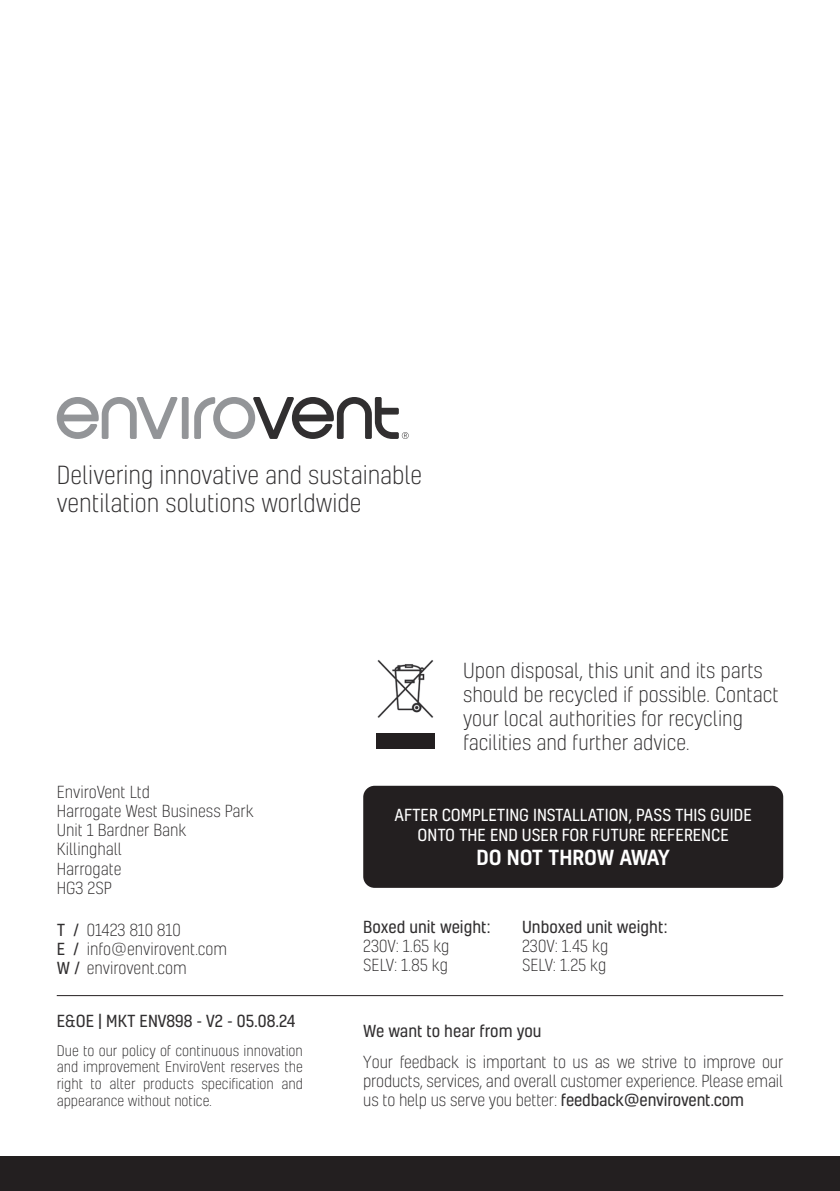
<style>
.page{position:relative;width:840px;height:1191px;background:#fff}
.page>*{position:absolute;margin:0;border:0;box-sizing:border-box;transform-origin:0 0}
.t1{font:300 24px/28.8px "Kelson";color:#312f30}
.t2{font:300 20px/24px "Kelson";color:#312f30}
.t3{font:500 20px "Kelson";letter-spacing:-.01em;color:#fff}
.t4{font:300 16px/19.2px "Kelson";color:#312f30}
.t5{font:16px "Kelson";color:#312f30}
.t6{font:16px/19.2px "Kelson";color:#fff;text-align:center}
.t7{font:300 14px/16.8px "Kelson";color:#312f30;text-align:justify}
.s1{font-weight:400}
</style>
<div class="page">
<div style="left:0;top:1157px;width:839px;height:34px;background:#231f20"></div>
<svg style="left:57px;top:397px;width:351px;height:42px"></svg>
<div style="left:363px;top:785px;width:419px;height:103px;background:#231f20;border-radius:11px"></div>
<hr style="left:57px;top:995px;width:725px;height:1px;background:#231f20">
<img style="left:377px;top:660px;width:57px;height:58px">
<div style="left:376px;top:733px;width:58px;height:15px;background:#231f20"></div>
<h1 class="t1" style="left:57px;top:460px;width:367px">Delivering innovative and sustainable ventilation solutions worldwide</h1>
<p class="t2" style="left:463px;top:657px;width:317px">Upon disposal, this unit and its parts should be recycled if possible. Contact your local authorities for recycling facilities and further advice.</p>
<p class="t4" style="left:57px;top:782px;width:198px">EnviroVent Ltd<br>Harrogate West Business Park<br>Unit 1 Bardner Bank<br>Killinghall<br>Harrogate<br>HG3 2SP</p>
<p class="t4" style="left:57px;top:919px;width:172px"><span class="s1">T /</span> 01423 810 810<br><span class="s1">E /</span> info@envirovent.com<br><span class="s1">W /</span> envirovent.com</p>
<p class="t5" style="left:57px;top:1010px;width:240px">E&amp;OE | MKT ENV898 - V2 - 05.08.24</p>
<p class="t7" style="left:57px;top:1041px;width:247px">Due to our policy of continuous innovation and improvement EnviroVent reserves the right to alter products specification and appearance without notice.</p>
<p class="t6" style="left:394px;top:805px;width:359px">AFTER COMPLETING INSTALLATION, PASS THIS GUIDE<br>ONTO THE END USER FOR FUTURE REFERENCE</p>
<p class="t3" style="left:476px;top:843px;width:195px">DO NOT THROW AWAY</p>
<p class="t5" style="left:363px;top:916px;width:129px">Boxed unit weight:</p>
<p class="t4" style="left:363px;top:936px;width:88px">230V: 1.65 kg<br>SELV: 1.85 kg</p>
<p class="t5" style="left:522px;top:916px;width:147px">Unboxed unit weight:</p>
<p class="t4" style="left:522px;top:936px;width:88px">230V: 1.45 kg<br>SELV: 1.25 kg</p>
<p class="t5" style="left:363px;top:1020px;width:180px">We want to hear from you</p>
<p class="t4" style="left:363px;top:1051px;width:421px;text-align:justify">Your feedback is important to us as we strive to improve our products, services, and overall customer experience. Please email us to help us serve you better: <span class="s1">feedback@envirovent.com</span></p>
</div>
